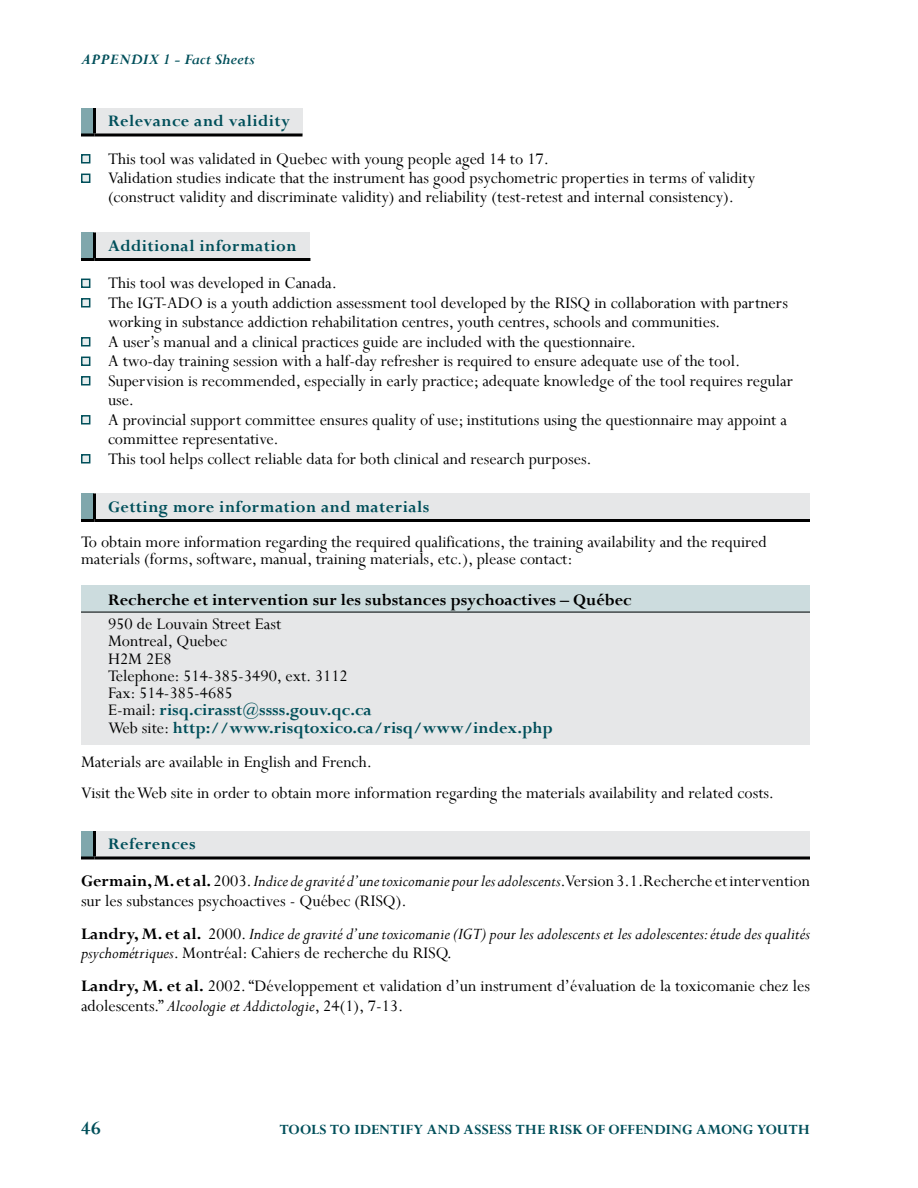
<style>
.page{position:relative;width:918px;height:1188px;background:#fff}
.page>*{position:absolute;margin:0;border:0;box-sizing:border-box;transform-origin:0 0}
.t1{font:700 21px "Perpetua";color:#004f5a}
.t2{font:18px/19.5px "Perpetua";color:#000}
.t3{font:italic 18px/37.5px "Perpetua";color:#000}
.t4{font:700 18px "Perpetua";letter-spacing:.025em;color:#004f5a}
.t5{font:700 18px "Perpetua";color:#000}
.t6{font:italic 700 16.5px "Perpetua";letter-spacing:-.005em;color:#004f5a}
.t7{font:700 15.75px "Perpetua";letter-spacing:.015em;color:#004f5a}
.s1{font-weight:700;color:#004f5a}
.s2{font-weight:700;font-style:normal;color:#004f5a}
.s3{font-weight:700;font-style:normal}
.s4{font-style:normal}
.s5{font-style:italic}
.s6{font-weight:700}
</style>
<div class="page">
<div style="left:81px;top:612px;width:729px;height:133px;background:#e6e7e8"></div>
<div style="left:81px;top:585px;width:729px;height:28px;background:#ccdcde"></div>
<hr style="left:81px;top:612px;width:729px;height:1px;background:#000">
<div style="left:81px;top:108px;width:13px;height:27px;background:#80a7ac"></div>
<div style="left:94px;top:108px;width:209px;height:27px;background:#e6e7e8"></div>
<hr style="left:93px;top:108px;width:3px;height:26px;background:#000">
<svg style="left:81px;top:134px;width:13px;height:2px"></svg>
<hr style="left:94px;top:134px;width:209px;height:2px;background:#000">
<div style="left:81px;top:154px;width:9px;height:10px;background:#e6edee;border:2px solid #004f5a"></div>
<div style="left:81px;top:174px;width:9px;height:9px;background:#e6edee;border:2px solid #004f5a"></div>
<div style="left:81px;top:232px;width:13px;height:28px;background:#80a7ac"></div>
<div style="left:94px;top:232px;width:216px;height:28px;background:#e6e7e8"></div>
<hr style="left:93px;top:232px;width:3px;height:26px;background:#000">
<svg style="left:81px;top:258px;width:13px;height:3px"></svg>
<hr style="left:94px;top:258px;width:216px;height:3px;background:#000">
<div style="left:81px;top:279px;width:9px;height:9px;background:#e6edee;border:2px solid #004f5a"></div>
<div style="left:81px;top:298px;width:9px;height:10px;background:#e6edee;border:2px solid #004f5a"></div>
<div style="left:81px;top:337px;width:9px;height:9px;background:#e6edee;border:2px solid #004f5a"></div>
<div style="left:81px;top:357px;width:9px;height:9px;background:#e6edee;border:2px solid #004f5a"></div>
<div style="left:81px;top:376px;width:9px;height:10px;background:#e6edee;border:2px solid #004f5a"></div>
<div style="left:81px;top:415px;width:9px;height:9px;background:#e6edee;border:2px solid #004f5a"></div>
<div style="left:81px;top:454px;width:9px;height:10px;background:#e6edee;border:2px solid #004f5a"></div>
<div style="left:81px;top:494px;width:13px;height:26px;background:#80a7ac"></div>
<div style="left:94px;top:494px;width:716px;height:26px;background:#e6e7e8"></div>
<hr style="left:93px;top:494px;width:3px;height:25px;background:#000">
<svg style="left:81px;top:519px;width:13px;height:3px"></svg>
<hr style="left:94px;top:519px;width:716px;height:3px;background:#000">
<div style="left:81px;top:831px;width:13px;height:27px;background:#80a7ac"></div>
<div style="left:94px;top:831px;width:716px;height:27px;background:#e6e7e8"></div>
<hr style="left:93px;top:831px;width:3px;height:25px;background:#000">
<svg style="left:81px;top:856px;width:13px;height:4px"></svg>
<svg style="left:94px;top:856px;width:716px;height:4px;background:#3c3c3c"></svg>
<p class="t6" style="left:81px;top:49px;width:175px">APPENDIX 1 - Fact Sheets</p>
<p class="t4" style="left:108px;top:110px;width:184px">Relevance and validity</p>
<p class="t2" style="left:108px;top:148px;width:649px">This tool was validated in Quebec with young people aged 14 to 17.<br>Validation studies indicate that the instrument has good psychometric properties in terms of validity (construct validity and discriminate validity) and reliability (test-retest and internal consistency).</p>
<p class="t4" style="left:108px;top:234px;width:190px">Additional information</p>
<p class="t2" style="left:108px;top:273px;width:686px">This tool was developed in Canada.<br>The IGT-ADO is a youth addiction assessment tool developed by the RISQ in collaboration with partners working in substance addiction rehabilitation centres, youth centres, schools and communities.<br>A user’s manual and a clinical practices guide are included with the questionnaire.<br>A two-day training session with a half-day refresher is required to ensure adequate use of the tool.<br>Supervision is recommended, especially in early practice; adequate knowledge of the tool requires regular use.<br>A provincial support committee ensures quality of use; institutions using the questionnaire may appoint a committee representative.<br>This tool helps collect reliable data for both clinical and research purposes.</p>
<p class="t4" style="left:108px;top:495px;width:323px">Getting more information and materials</p>
<p class="t2" style="left:81px;top:533px;width:687px;line-height:17.2px">To obtain more information regarding the required qualifications, the training availability and the required materials (forms, software, manual, training materials, etc.), please contact:</p>
<p class="t5" style="left:108px;top:589px;width:525px">Recherche et intervention sur les substances psychoactives – Québec</p>
<p class="t2" style="left:108px;top:615px;width:446px;line-height:17.2px">950 de Louvain Street East<br>Montreal, Quebec<br>H2M 2E8<br>Telephone: 514-385-3490, ext. 3112<br>Fax: 514-385-4685<br>E-mail: <span class="s1">risq.cirasst@ssss.gouv.qc.ca<br></span>Web site: <span class="s1">http://www.risqtoxico.ca/risq/www/index.php</span></p>
<p class="t2" style="left:81px;top:746px;width:695px;line-height:30.8px">Materials are available in English and French.<br>Visit the Web site in order to obtain more information regarding the materials availability and related costs.</p>
<p class="t3" style="left:81px;top:825px;width:731px;text-indent:27px"><span class="s2">References<br></span><span class="s3">Germain, M. et al.</span> <span class="s4">2003.</span> Indice de gravité d’une toxicomanie pour les adolescents<span class="s4">. Version 3.1.Recherche et intervention</span></p>
<p class="t3" style="left:81px;top:884px;width:730px;line-height:33px"><span class="s4">sur les substances psychoactives - Québec (RISQ).<br></span><span class="s3">Landry, M. et al.</span> <span class="s4">2000.</span> Indice de gravité d’une toxicomanie (IGT) pour les adolescents et les adolescentes: étude des qualités</p>
<p class="t2" style="left:81px;top:936px;width:730px;line-height:33px"><span class="s5">psychométriques</span>. Montréal: Cahiers de recherche du RISQ.<br><span class="s6">Landry, M. et al.</span> 2002. “Développement et validation d’un instrument d’évaluation de la toxicomanie chez les</p>
<p class="t2" style="left:81px;top:996px;width:324px">adolescents.” <span class="s5">Alcoologie et Addictologie</span>, 24(1), 7-13.</p>
<p class="t1" style="left:81px;top:1115px;width:21px">46</p>
<p class="t7" style="left:280px;top:1120px;width:532px">TOOLS TO IDENTIFY AND ASSESS THE RISK OF OFFENDING AMONG YOUTH</p>
</div>
